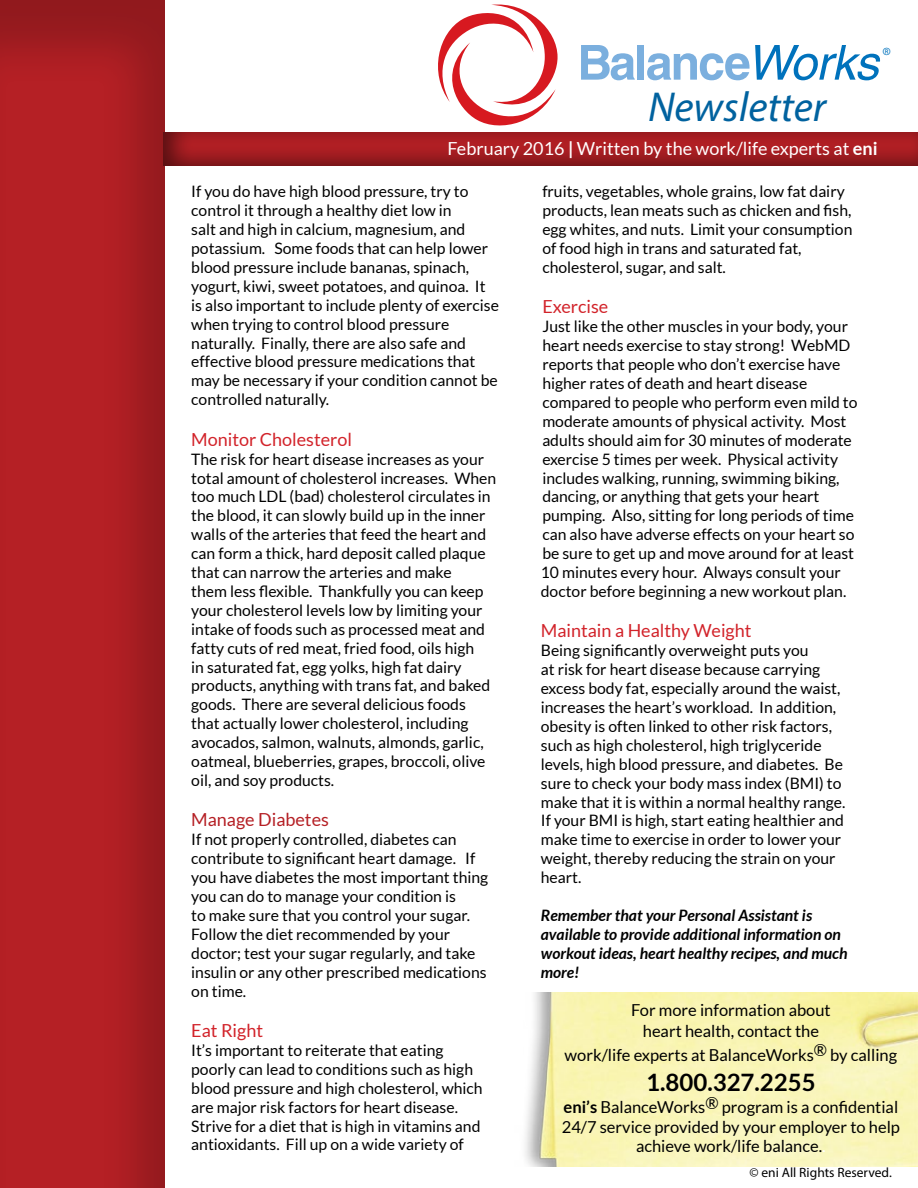
<style>
.page{position:relative;width:918px;height:1188px;background:#fff}
.page>*{position:absolute;margin:0;border:0;box-sizing:border-box;transform-origin:0 0}
.t1{font:italic 42px "Myriad Pro";color:#00629f}
.t2{font:700 24px "Lato";color:#000}
.t3{font:18px "Lato";color:#d2232a}
.t4{font:18px "Lato";color:#fff}
.t5{font:18px "Lato";color:#b52025}
.t6{font:16.5px/19.5px "Lato";color:#000;text-align:center}
.t7{font:16.5px "Myriad";color:#0072bc}
.t8{font:15.75px/18.9px "Lato";color:#000}
.t9{font:italic 700 15.75px/18.9px "Lato";color:#000}
.t10{font:13.5px "Myriad Pro";color:#000}
.s1{font-weight:700}
.s2{color:#fff}
</style>
<div class="page">
<img style="left:525px;top:993px;width:393px;height:173px">
<div style="left:0;top:0;width:166px;height:1188px;background:#000;opacity:.2"></div>
<div style="left:164px;top:132px;width:754px;height:36px;background:#000;opacity:.52"></div>
<svg style="left:438px;top:4px;width:120px;height:121px"></svg>
<svg style="left:581px;top:45px;width:54px;height:35px"></svg>
<div style="left:638px;top:45px;width:6px;height:35px;background:#7bafde"></div>
<svg style="left:647px;top:45px;width:234px;height:35px"></svg>
<p class="t7" style="left:882px;top:46px;width:10px">®</p>
<h1 class="t1" style="left:648px;top:81px;width:180px">Newsletter</h1>
<p class="t4" style="left:447px;top:138px;width:432px">February 2016 <span class="s1">|</span> Written by the work/life experts at <span class="s1">eni</span></p>
<p class="t8" style="left:191px;top:182px;width:309px">If you do have high blood pressure, try to control it through a healthy diet low in<br>salt and high in calcium, magnesium, and potassium. Some foods that can help lower blood pressure include bananas, spinach, yogurt, kiwi, sweet potatoes, and quinoa. It is also important to include plenty of exercise when trying to control blood pressure naturally. Finally, there are also safe and effective blood pressure medications that may be necessary if your condition cannot be controlled naturally.</p>
<p class="t3" style="left:191px;top:429px;width:162px">Monitor Cholesterol</p>
<p class="t8" style="left:191px;top:449px;width:306px">The risk for heart disease increases as your total amount of cholesterol increases. When too much LDL (bad) cholesterol circulates in the blood, it can slowly build up in the inner walls of the arteries that feed the heart and can form a thick, hard deposit called plaque that can narrow the arteries and make<br>them less flexible. Thankfully you can keep your cholesterol levels low by limiting your intake of foods such as processed meat and fatty cuts of red meat, fried food, oils high<br>in saturated fat, egg yolks, high fat dairy products, anything with trans fat, and baked goods. There are several delicious foods that actually lower cholesterol, including avocados, salmon, walnuts, almonds, garlic, oatmeal, blueberries, grapes, broccoli, olive oil, and soy products.</p>
<p class="t5" style="left:191px;top:810px;width:139px">Manage Diabetes</p>
<p class="t8" style="left:191px;top:830px;width:299px">If not properly controlled, diabetes can contribute to significant heart damage. If you have diabetes the most important thing you can do to manage your condition is<br>to make sure that you control your sugar.<br>Follow the diet recommended by your doctor; test your sugar regularly, and take insulin or any other prescribed medications on time.</p>
<p class="t3" style="left:191px;top:1021px;width:73px">Eat Right</p>
<p class="t8" style="left:191px;top:1041px;width:293px">It’s important to reiterate that eating poorly can lead to conditions such as high blood pressure and high cholesterol, which are major risk factors for heart disease.<br>Strive for a diet that is high in vitamins and antioxidants. Fill up on a wide variety of</p>
<p class="t8" style="left:542px;top:182px;width:312px">fruits, vegetables, whole grains, low fat dairy products, lean meats such as chicken and fish, egg whites, and nuts. Limit your consumption of food high in trans and saturated fat, cholesterol, sugar, and salt.</p>
<p class="t3" style="left:542px;top:297px;width:67px">Exercise</p>
<p class="t8" style="left:541px;top:317px;width:318px">Just like the other muscles in your body, your heart needs exercise to stay strong! WebMD reports that people who don’t exercise have higher rates of death and heart disease compared to people who perform even mild to moderate amounts of physical activity. Most adults should aim for 30 minutes of moderate exercise 5 times per week. Physical activity includes walking, running, swimming biking, dancing, or anything that gets your heart pumping. Also, sitting for long periods of time can also have adverse effects on your heart so be sure to get up and move around for at least 10 minutes every hour. Always consult your doctor before beginning a new workout plan.</p>
<p class="t3" style="left:541px;top:621px;width:212px">Maintain a Healthy Weight</p>
<p class="t8" style="left:541px;top:641px;width:306px">Being significantly overweight puts you<br>at risk for heart disease because carrying excess body fat, especially around the waist, increases the heart’s workload. In addition, obesity is often linked to other risk factors, such as high cholesterol, high triglyceride levels, high blood pressure, and diabetes. Be sure to check your body mass index (BMI) to make that it is within a normal healthy range.<br>If your BMI is high, start eating healthier and make time to exercise in order to lower your weight, thereby reducing the strain on your heart.</p>
<p class="t9" style="left:541px;top:906px;width:308px">Remember that your Personal Assistant is available to provide additional information on workout ideas, heart healthy recipes, and much more!</p>
<p class="t6" style="left:631px;top:999px;width:201px;line-height:21px">For more information about heart health, contact the</p>
<p class="t6" style="left:565px;top:1045px;width:334px">work/life experts at BalanceWorks® by calling</p>
<h2 class="t2" style="left:646px;top:1068px;width:171px">1.800.327.2255</h2>
<p class="t6" style="left:562px;top:1097px;width:340px"><span class="s1">eni’s</span> BalanceWorks® program is a confidential<br>24/7 service provided by your employer to help achieve work/life balance.<span class="s2">.</span></p>
<p class="t10" style="left:750px;top:1164px;width:144px">© eni All Rights Reserved.</p>
</div>
